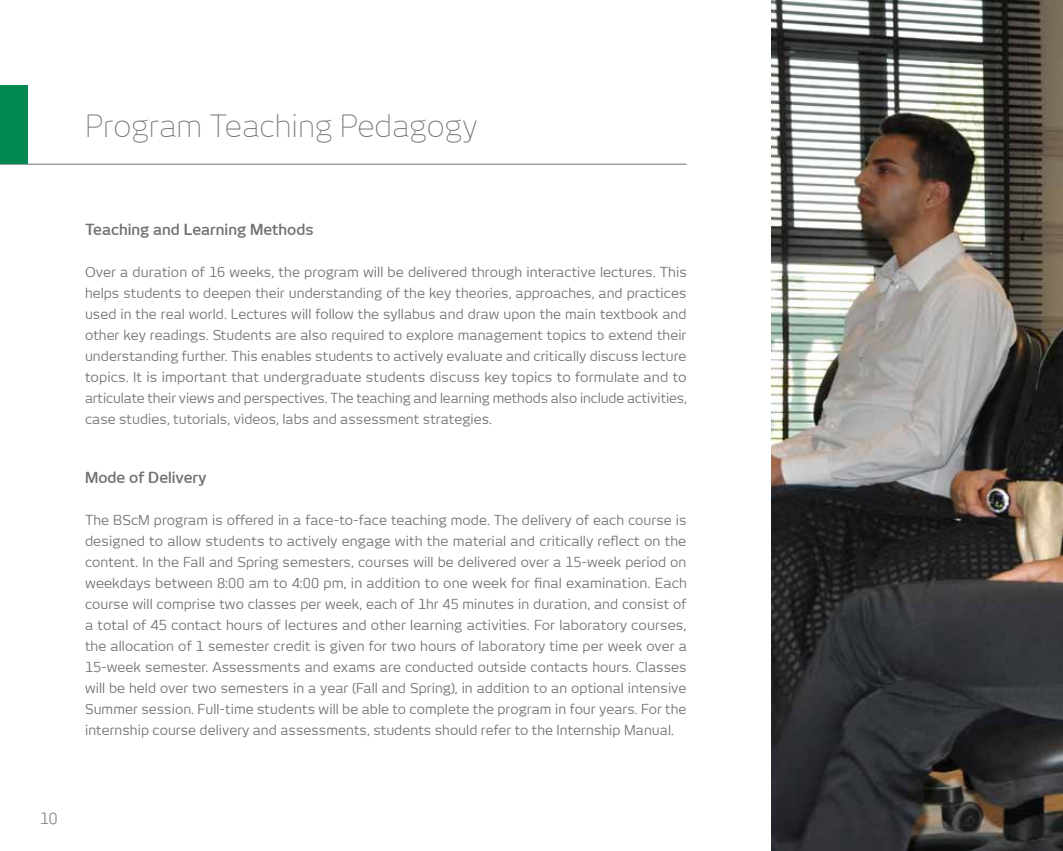
<style>
.page{position:relative;width:1063px;height:851px;background:#fff}
.page>*{position:absolute;margin:0;border:0;box-sizing:border-box;transform-origin:0 0}
.t1{font:30px "New June Fine";color:#717073}
.t2{font:600 15px "New June";color:#717073}
.t3{font:15px "New June Fine";color:#717073}
.t4{font:13.5px/21px "New June";letter-spacing:.005em;color:#717073;text-align:justify}
</style>
<div class="page">
<hr style="left:0;top:164px;width:687px;height:1px;background:#717073">
<div style="left:0;top:85px;width:27px;height:79px;background:#008752"></div>
<img style="left:772px;top:0;width:291px;height:850px">
<h1 class="t1" style="left:85px;top:109px;width:394px">Program Teaching Pedagogy</h1>
<p class="t2" style="left:85px;top:221px;width:230px">Teaching and Learning Methods</p>
<p class="t4" style="left:85px;top:261px;width:603px">Over a duration of 16 weeks, the program will be delivered through interactive lectures. This helps students to deepen their understanding of the key theories, approaches, and practices used in the real world. Lectures will follow the syllabus and draw upon the main textbook and other key readings. Students are also required to explore management topics to extend their understanding further. This enables students to actively evaluate and critically discuss lecture topics. It is important that undergraduate students discuss key topics to formulate and to articulate their views and perspectives. The teaching and learning methods also include activities, case studies, tutorials, videos, labs and assessment strategies.</p>
<p class="t2" style="left:85px;top:469px;width:123px">Mode of Delivery</p>
<p class="t4" style="left:85px;top:509px;width:603px">The BScM program is offered in a face-to-face teaching mode. The delivery of each course is designed to allow students to actively engage with the material and critically reflect on the content. In the Fall and Spring semesters, courses will be delivered over a 15-week period on weekdays between 8:00 am to 4:00 pm, in addition to one week for final examination. Each course will comprise two classes per week, each of 1hr 45 minutes in duration, and consist of a total of 45 contact hours of lectures and other learning activities. For laboratory courses, the allocation of 1 semester credit is given for two hours of laboratory time per week over a 15-week semester. Assessments and exams are conducted outside contacts hours. Classes will be held over two semesters in a year (Fall and Spring), in addition to an optional intensive Summer session. Full-time students will be able to complete the program in four years. For the internship course delivery and assessments, students should refer to the Internship Manual.</p>
<p class="t3" style="left:40px;top:810px;width:19px">10</p>
</div>
